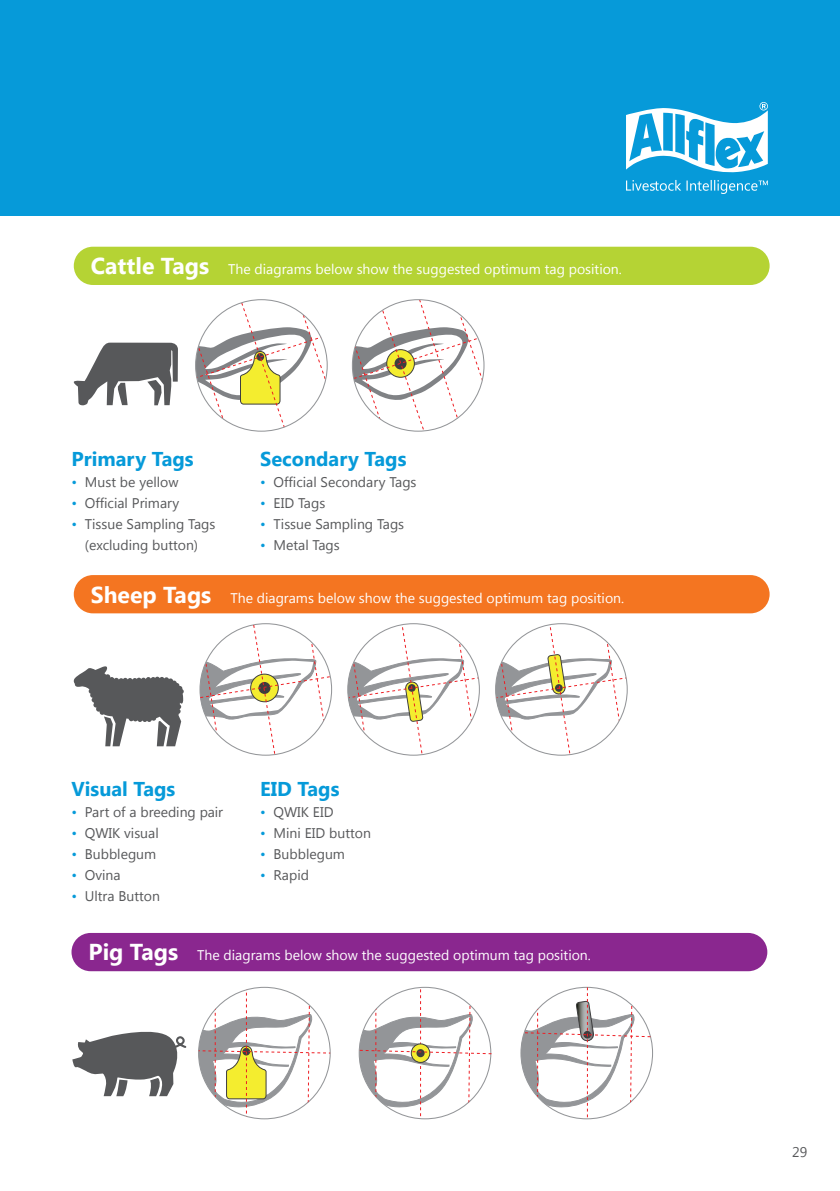
<style>
.page{position:relative;width:840px;height:1191px;background:#fff}
.page>*{position:absolute;margin:0;border:0;box-sizing:border-box;transform-origin:0 0}
.t1{font:700 20px "Segoe UI";color:#069ad9}
.t2{font:14px/21px "Segoe UI";color:#57585a;text-align:center}
.t3{font:14px "Segoe UI";color:#fff}
.s1{font-weight:700;font-size:23px}
.s2{color:#069ad9}
</style>
<div class="page">
<div style="left:74px;top:575px;width:695px;height:38px;background:#f47521;border-radius:19px"></div>
<div style="left:71px;top:933px;width:695px;height:38px;background:#8a278f;border-radius:19px"></div>
<div style="left:74px;top:247px;width:695px;height:38px;background:#b5d334;border-radius:19px"></div>
<div style="left:0;top:0;width:839px;height:215px;background:#069ad9"></div>
<svg style="left:626px;top:102px;width:141px;height:71px"></svg>
<svg style="left:626px;top:180px;width:54px;height:11px"></svg>
<svg style="left:686px;top:180px;width:81px;height:14px"></svg>
<svg style="left:195px;top:300px;width:131px;height:131px"></svg>
<svg style="left:353px;top:300px;width:130px;height:131px"></svg>
<svg style="left:73px;top:342px;width:105px;height:63px"></svg>
<svg style="left:347px;top:623px;width:132px;height:132px"></svg>
<svg style="left:495px;top:623px;width:132px;height:132px"></svg>
<svg style="left:73px;top:666px;width:111px;height:80px"></svg>
<svg style="left:198px;top:987px;width:132px;height:131px"></svg>
<svg style="left:71px;top:932px;width:116px;height:165px"></svg>
<svg style="left:200px;top:624px;width:130px;height:130px"></svg>
<svg style="left:359px;top:987px;width:132px;height:131px"></svg>
<svg style="left:520px;top:987px;width:130px;height:130px"></svg>
<p class="t3" style="left:91px;top:259px;width:532px"><span class="s1">Cattle Tags</span> The diagrams below show the suggested optimum tag position.</p>
<h1 class="t1" style="left:71px;top:444px;width:124px">Primary Tags</h1>
<p class="t2" style="left:71px;top:470px;width:108px"><span class="s2">•</span> Must be yellow</p>
<p class="t2" style="left:71px;top:491px;width:109px"><span class="s2">•</span> Official Primary</p>
<p class="t2" style="left:71px;top:512px;width:145px"><span class="s2">•</span> Tissue Sampling Tags (excluding button)</p>
<h1 class="t1" style="left:260px;top:444px;width:148px">Secondary Tags</h1>
<p class="t2" style="left:260px;top:470px;width:158px"><span class="s2">•</span> Official Secondary Tags</p>
<p class="t2" style="left:260px;top:491px;width:66px"><span class="s2">•</span> EID Tags</p>
<p class="t2" style="left:260px;top:512px;width:145px"><span class="s2">•</span> Tissue Sampling Tags</p>
<p class="t2" style="left:260px;top:533px;width:81px"><span class="s2">•</span> Metal Tags</p>
<p class="t3" style="left:91px;top:588px;width:534px"><span class="s1">Sheep Tags</span> The diagrams below show the suggested optimum tag position.</p>
<h1 class="t1" style="left:71px;top:774px;width:105px">Visual Tags</h1>
<p class="t2" style="left:71px;top:800px;width:153px"><span class="s2">•</span> Part of a breeding pair</p>
<p class="t2" style="left:71px;top:821px;width:89px"><span class="s2">•</span> QWIK visual</p>
<p class="t2" style="left:71px;top:842px;width:86px"><span class="s2">•</span> Bubblegum</p>
<p class="t2" style="left:71px;top:863px;width:51px"><span class="s2">•</span> Ovina</p>
<p class="t2" style="left:71px;top:884px;width:90px"><span class="s2">•</span> Ultra Button</p>
<h1 class="t1" style="left:260px;top:774px;width:81px">EID Tags</h1>
<p class="t2" style="left:260px;top:800px;width:75px"><span class="s2">•</span> QWIK EID</p>
<p class="t2" style="left:260px;top:821px;width:112px"><span class="s2">•</span> Mini EID button</p>
<p class="t2" style="left:260px;top:842px;width:86px"><span class="s2">•</span> Bubblegum</p>
<p class="t2" style="left:260px;top:863px;width:50px"><span class="s2">•</span> Rapid</p>
<p class="t3" style="left:88px;top:945px;width:503px"><span class="s1">Pig Tags</span> The diagrams below show the suggested optimum tag position.</p>
<p class="t2" style="left:791px;top:1141px;width:17px">29</p>
</div>
